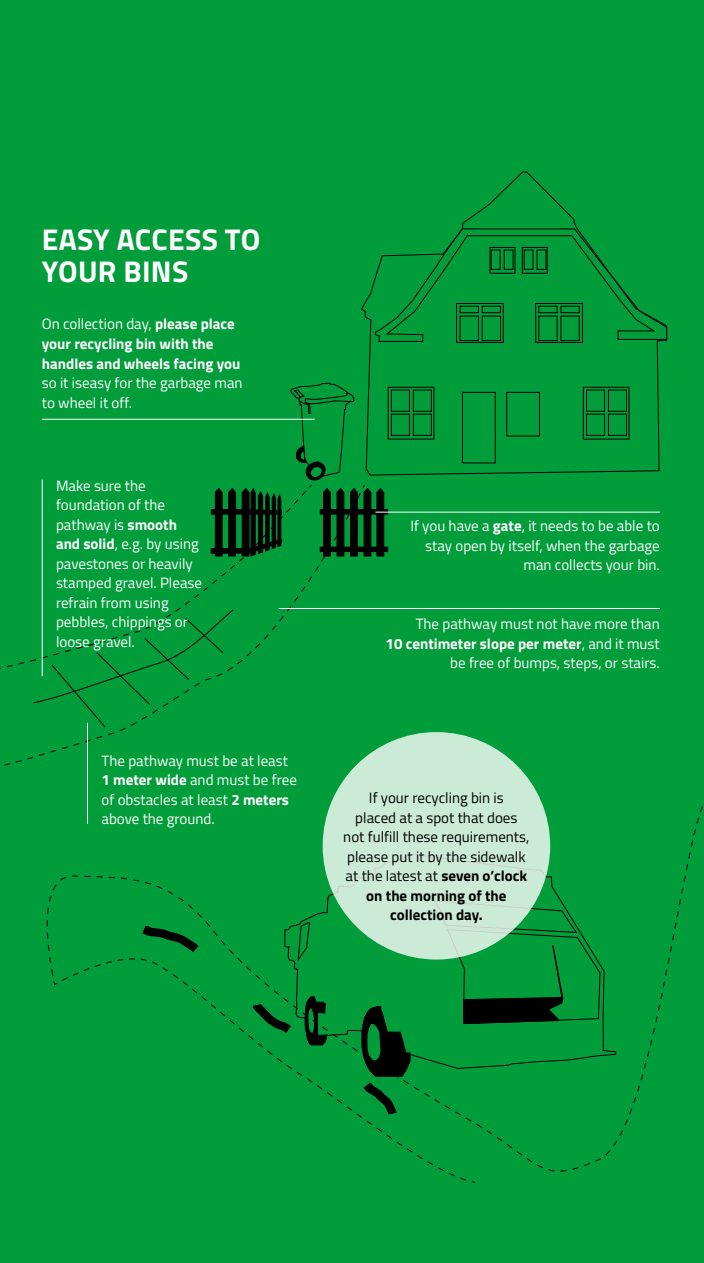
<style>
.page{position:relative;width:704px;height:1263px;background:#009d3a}
.page>*{position:absolute;margin:0;border:0;box-sizing:border-box;transform-origin:0 0}
.t1{font:700 30px "Titillium";letter-spacing:.01em;color:#fff}
.infotekst{font:15px/19.5px "Titillium";color:#fff}
.infotekst-2{font:15px/19.5px "Titillium";color:#000;text-align:center}
.t2{font:700 15px "Titillium";color:#fff}
.s1{font-weight:700}
</style>
<div class="page">
<svg style="left:361px;top:171px;width:299px;height:305px"></svg>
<svg style="left:375px;top:228px;width:292px;height:114px"></svg>
<div style="left:489px;top:247px;width:26px;height:27px;border:1px solid #000"></div>
<div style="left:522px;top:247px;width:25px;height:27px;border:1px solid #000"></div>
<div style="left:504px;top:250px;width:9px;height:20px;border:1px solid #000"></div>
<div style="left:524px;top:250px;width:9px;height:20px;border:1px solid #000"></div>
<div style="left:491px;top:250px;width:9px;height:20px;border:1px solid #000"></div>
<div style="left:456px;top:303px;width:47px;height:40px;border:1px solid #000"></div>
<div style="left:535px;top:303px;width:48px;height:40px;border:1px solid #000"></div>
<div style="left:460px;top:316px;width:19px;height:25px;border:1px solid #000"></div>
<div style="left:538px;top:316px;width:19px;height:25px;border:1px solid #000"></div>
<div style="left:482px;top:316px;width:19px;height:25px;border:1px solid #000"></div>
<div style="left:460px;top:306px;width:19px;height:7px;border:1px solid #000"></div>
<div style="left:538px;top:306px;width:19px;height:7px;border:1px solid #000"></div>
<div style="left:482px;top:306px;width:19px;height:7px;border:1px solid #000"></div>
<div style="left:560px;top:306px;width:19px;height:7px;border:1px solid #000"></div>
<div style="left:388px;top:387px;width:46px;height:52px;border:1px solid #000"></div>
<div style="left:583px;top:387px;width:46px;height:52px;border:1px solid #000"></div>
<div style="left:391px;top:390px;width:19px;height:22px;border:1px solid #000"></div>
<div style="left:586px;top:390px;width:19px;height:22px;border:1px solid #000"></div>
<div style="left:391px;top:414px;width:19px;height:22px;border:1px solid #000"></div>
<div style="left:586px;top:414px;width:19px;height:22px;border:1px solid #000"></div>
<div style="left:413px;top:390px;width:19px;height:22px;border:1px solid #000"></div>
<div style="left:608px;top:390px;width:19px;height:22px;border:1px solid #000"></div>
<div style="left:413px;top:414px;width:19px;height:22px;border:1px solid #000"></div>
<div style="left:608px;top:414px;width:19px;height:22px;border:1px solid #000"></div>
<div style="left:506px;top:392px;width:34px;height:44px;border:1px solid #000"></div>
<div style="left:462px;top:392px;width:33px;height:71px;border:1px solid #000"></div>
<svg style="left:46px;top:875px;width:555px;height:308px"></svg>
<svg style="left:290px;top:382px;width:64px;height:99px"></svg>
<hr style="left:87px;top:723px;width:1px;height:101px;background:#fff">
<hr style="left:42px;top:419px;width:273px;height:1px;background:#fff">
<hr style="left:279px;top:608px;width:381px;height:1px;background:#fff">
<div style="left:323px;top:732px;width:227px;height:227px;background:#ccebd7;border-radius:50%"></div>
<hr style="left:42px;top:479px;width:1px;height:197px;background:#fff">
<hr style="left:320px;top:510px;width:68px;height:4px;background:#5e5e5e">
<div style="left:320px;top:509px;width:68px;height:5px;border:1px solid #000"></div>
<hr style="left:320px;top:547px;width:68px;height:4px;background:#000">
<div style="left:320px;top:547px;width:68px;height:5px;border:1px solid #000"></div>
<svg style="left:0;top:487px;width:384px;height:285px"></svg>
<hr style="left:375px;top:512px;width:285px;height:1px;background:#fff">
<p class="t1" style="left:42px;top:217px;width:220px">EASY ACCESS TO</p>
<p class="t1" style="left:42px;top:248px;width:148px">YOUR BINS</p>
<p class="infotekst" style="left:42px;top:314px;width:194px">On collection day, <span class="s1">please place</span></p>
<p class="t2" style="left:42px;top:332px;width:173px">your recycling bin with the</p>
<p class="t2" style="left:42px;top:352px;width:200px">handles and wheels facing you</p>
<p class="infotekst" style="left:42px;top:372px;width:202px">so it iseasy for the garbage man</p>
<p class="infotekst" style="left:42px;top:392px;width:92px">to wheel it off.</p>
<p class="infotekst" style="left:56px;top:475px;width:91px">Make sure the</p>
<p class="infotekst" style="left:56px;top:494px;width:148px">foundation of the pathway is <span class="s1">smooth and solid</span>, e.g. by using pavestones or heavily stamped gravel. Please refrain from using</p>
<p class="infotekst" style="left:56px;top:611px;width:134px">pebbles, chippings or loose gravel.</p>
<p class="infotekst" style="left:101px;top:750px;width:197px">The pathway must be at least<br><span class="s1">1 meter wide</span> and must be free of obstacles at least <span class="s1">2 meters </span>above the ground.</p>
<p class="infotekst" style="left:410px;top:515px;width:251px;text-align:right">If you have a <span class="s1">gate</span>, it needs to be able to stay open by itself, when the garbage man collects your bin.</p>
<p class="infotekst" style="left:416px;top:613px;width:246px">The pathway must not have more than</p>
<p class="infotekst" style="left:385px;top:633px;width:276px;text-align:right"><span class="s1">10 centimeter slope per meter</span>, and it must be free of bumps, steps, or stairs.</p>
<p class="infotekst-2" style="left:369px;top:787px;width:136px">If your recycling bin is</p>
<p class="infotekst-2" style="left:343px;top:807px;width:188px">placed at a spot that does not fulfill these requirements, please put it by the sidewalk at the latest at <span class="s1">seven o’clock on the morning of the collection day.</span></p>
</div>
